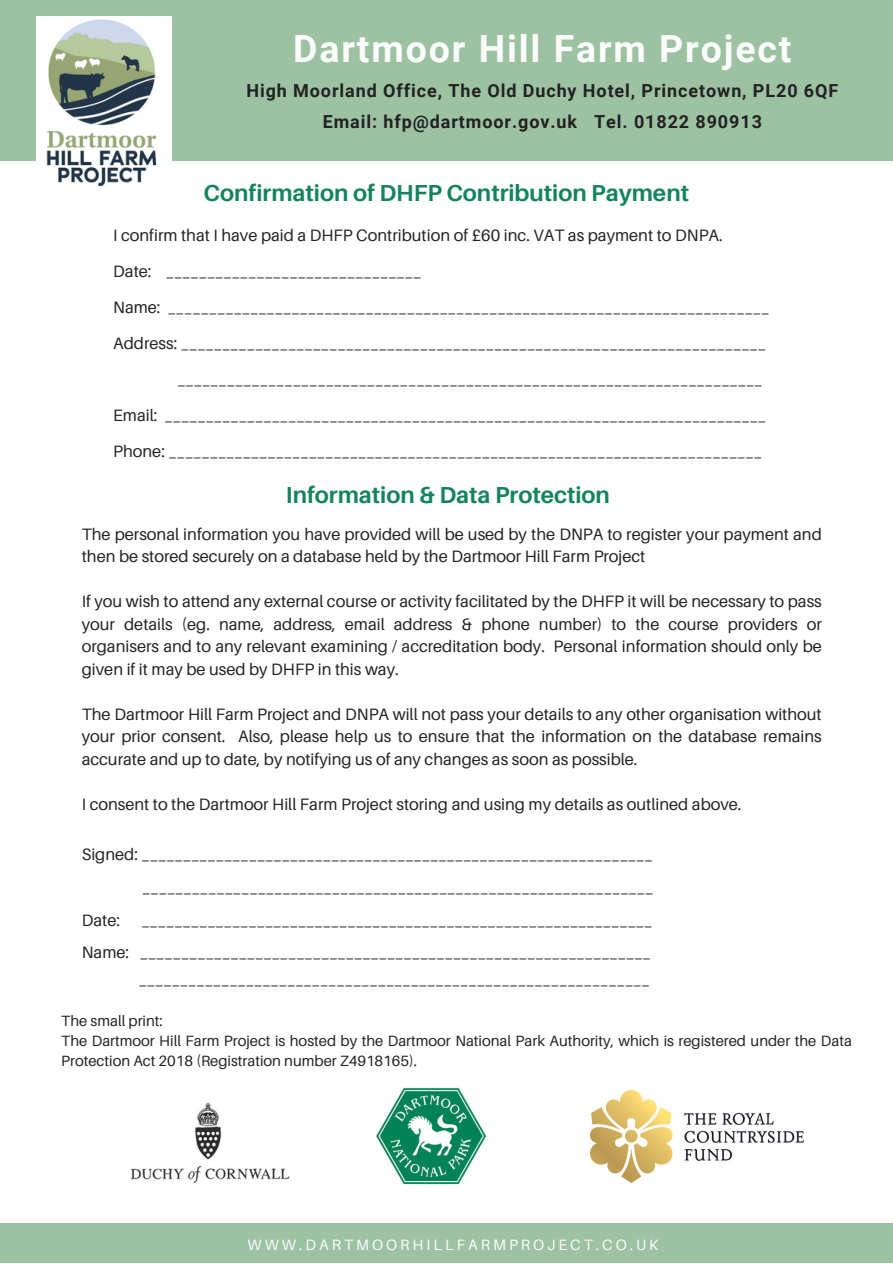
<style>
.page{position:relative;width:893px;height:1264px;background:#fff}
.page>*{position:absolute;margin:0;border:0;box-sizing:border-box;transform-origin:0 0}
.t1{font:700 37.5px "Roboto";letter-spacing:.05em;color:#fcfcfc}
.t2{font:700 23.1px "Aileron";color:#14845d}
.t3{font:700 18px "Roboto";letter-spacing:.05em;color:#222}
.t4{font:16.5px/22.5px "Aileron";color:#222;text-align:justify}
.t5{font:15px "Aileron";letter-spacing:.2em;color:#fcfcfc}
.t6{font:14.85px/20.2px "Aileron";color:#222}
</style>
<div class="page">
<div style="left:0;top:0;width:892px;height:161px;background:#9dc2a2"></div>
<div style="left:0;top:1223px;width:892px;height:39px;background:#9dc2a2"></div>
<img style="left:376px;top:1087px;width:110px;height:98px">
<img style="left:131px;top:1102px;width:159px;height:81px">
<img style="left:37px;top:16px;width:135px;height:171px">
<img style="left:591px;top:1090px;width:212px;height:92px">
<p class="t1" style="left:293px;top:27px;width:500px">Dartmoor Hill Farm Project</p>
<p class="t3" style="left:246px;top:80px;width:593px">High Moorland Office, The Old Duchy Hotel, Princetown, PL20 6QF</p>
<p class="t3" style="left:323px;top:112px;width:440px">Email: hfp@dartmoor.gov.uk Tel. 01822 890913</p>
<p class="t2" style="left:204px;top:178px;width:487px">Confirmation of DHFP Contribution Payment</p>
<p class="t4" style="left:113px;top:223px;width:611px">I confirm that I have paid a DHFP Contribution of £60 inc. VAT as payment to DNPA.</p>
<p class="t4" style="left:113px;top:259px;width:309px">Date: _______________________________</p>
<p class="t4" style="left:113px;top:295px;width:657px">Name: _________________________________________________________________________</p>
<p class="t4" style="left:113px;top:331px;width:654px">Address: _______________________________________________________________________</p>
<p class="t4" style="left:177px;top:367px;width:586px">_______________________________________________________________________</p>
<p class="t4" style="left:113px;top:403px;width:654px">Email: _________________________________________________________________________</p>
<p class="t4" style="left:113px;top:439px;width:650px">Phone: ________________________________________________________________________</p>
<p class="t2" style="left:286px;top:481px;width:325px">Information &amp; Data Protection</p>
<p class="t4" style="left:82px;top:522px;width:741px">The personal information you have provided will be used by the DNPA to register your payment and then be stored securely on a database held by the Dartmoor Hill Farm Project</p>
<p class="t4" style="left:82px;top:590px;width:741px">If you wish to attend any external course or activity facilitated by the DHFP it will be necessary to pass your details (eg. name, address, email address &amp; phone number) to the course providers or organisers and to any relevant examining / accreditation body. Personal information should only be given if it may be used by DHFP in this way.</p>
<p class="t4" style="left:82px;top:702px;width:741px">The Dartmoor Hill Farm Project and DNPA will not pass your details to any other organisation without your prior consent. Also, please help us to ensure that the information on the database remains accurate and up to date, by notifying us of any changes as soon as possible.</p>
<p class="t4" style="left:82px;top:792px;width:661px">I consent to the Dartmoor Hill Farm Project storing and using my details as outlined above.</p>
<p class="t4" style="left:82px;top:843px;width:572px">Signed: ______________________________________________________________</p>
<p class="t4" style="left:142px;top:875px;width:512px">______________________________________________________________</p>
<p class="t4" style="left:82px;top:908px;width:40px">Date:</p>
<p class="t4" style="left:141px;top:908px;width:512px">______________________________________________________________</p>
<p class="t4" style="left:82px;top:940px;width:570px">Name: ______________________________________________________________</p>
<p class="t4" style="left:139px;top:967px;width:512px">______________________________________________________________</p>
<p class="t6" style="left:61px;top:1010px;width:103px">The small print:</p>
<p class="t6" style="left:61px;top:1030px;width:792px">The Dartmoor Hill Farm Project is hosted by the Dartmoor National Park Authority, which is registered under the Data<br>Protection Act 2018 (Registration number Z4918165).</p>
<p class="t5" style="left:247px;top:1235px;width:412px">WWW.DARTMOORHILLFARMPROJECT.CO.UK</p>
</div>
